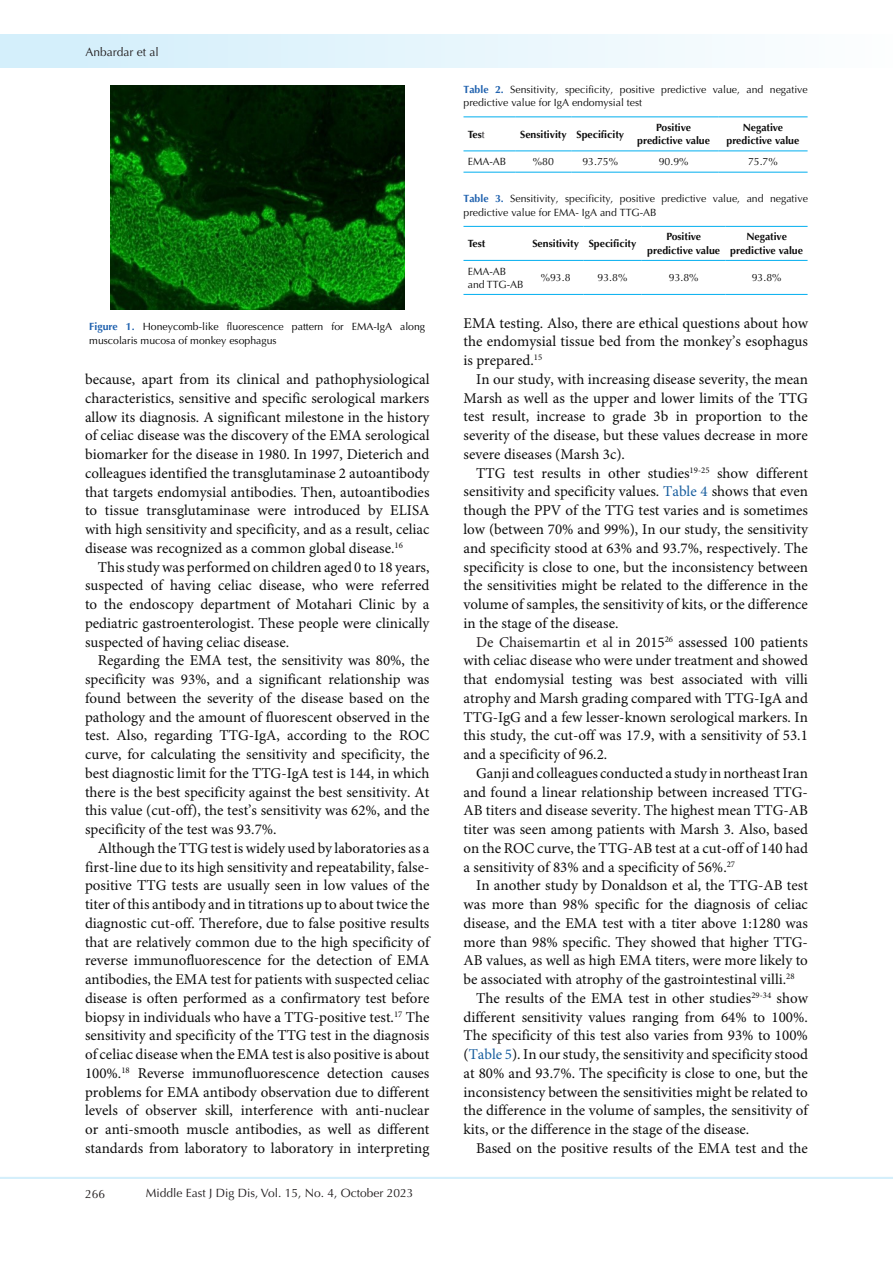
<style>
.page{position:relative;width:893px;height:1263px;background:#fff}
.page>*{position:absolute;margin:0;border:0;box-sizing:border-box;transform-origin:0 0}
.t1{font:15px/18.8px "Minion Pro";color:#0d0d0d;text-align:justify}
.t2{font:12px "Optima LT Std";color:#231f20}
.t3{font:10.5px/13.5px "Optima LT Std";color:#0d0d0d}
.t4{font:700 10.5px/13.5px "Optima LT Std";color:#0d0d0d;text-align:center}
.t5{font:10.5px/13.5px "Optima LT Std";color:#000}
.s1{font-weight:700;color:#1f61ae}
.s2{font-weight:400;color:#231f20}
.s3{color:#175d9e}
.s4{color:#231f20}
</style>
<div class="page">
<hr style="left:0;top:1177px;width:893px;height:2px;background:#d4effc">
<div style="left:0;top:35px;width:893px;height:33px;background:linear-gradient(to right,#d1eefa,#fdfefe)"></div>
<hr style="left:463px;top:116px;width:52px;height:1px;background:#00aeef">
<hr style="left:515px;top:116px;width:57px;height:1px;background:#00aeef">
<hr style="left:572px;top:116px;width:57px;height:1px;background:#00aeef">
<hr style="left:629px;top:116px;width:89px;height:1px;background:#00aeef">
<hr style="left:718px;top:116px;width:90px;height:1px;background:#00aeef">
<hr style="left:463px;top:172px;width:52px;height:1px;background:#00aeef">
<hr style="left:515px;top:172px;width:57px;height:1px;background:#00aeef">
<hr style="left:572px;top:172px;width:57px;height:1px;background:#00aeef">
<hr style="left:629px;top:172px;width:89px;height:1px;background:#00aeef">
<hr style="left:718px;top:172px;width:90px;height:1px;background:#00aeef">
<hr style="left:463px;top:151px;width:52px;height:1px;background:#00aeef">
<hr style="left:515px;top:151px;width:57px;height:1px;background:#00aeef">
<hr style="left:572px;top:151px;width:57px;height:1px;background:#00aeef">
<hr style="left:629px;top:151px;width:89px;height:1px;background:#00aeef">
<hr style="left:718px;top:151px;width:90px;height:1px;background:#00aeef">
<hr style="left:463px;top:226px;width:65px;height:1px;background:#00aeef">
<hr style="left:528px;top:226px;width:55px;height:1px;background:#00aeef">
<hr style="left:583px;top:226px;width:59px;height:1px;background:#00aeef">
<hr style="left:642px;top:226px;width:84px;height:1px;background:#00aeef">
<hr style="left:726px;top:226px;width:82px;height:1px;background:#00aeef">
<hr style="left:463px;top:294px;width:65px;height:1px;background:#00aeef">
<hr style="left:528px;top:294px;width:55px;height:1px;background:#00aeef">
<hr style="left:583px;top:294px;width:59px;height:1px;background:#00aeef">
<hr style="left:642px;top:294px;width:84px;height:1px;background:#00aeef">
<hr style="left:726px;top:294px;width:82px;height:1px;background:#00aeef">
<hr style="left:463px;top:260px;width:65px;height:1px;background:#00aeef">
<hr style="left:528px;top:260px;width:55px;height:1px;background:#00aeef">
<hr style="left:583px;top:260px;width:59px;height:1px;background:#00aeef">
<hr style="left:642px;top:260px;width:84px;height:1px;background:#00aeef">
<hr style="left:726px;top:260px;width:82px;height:1px;background:#00aeef">
<img style="left:110px;top:85px;width:294px;height:225px">
<p class="t2" style="left:85px;top:45px;width:75px">Anbardar et al</p>
<p class="t5" style="left:89px;top:320px;width:337px"><span class="s1">Figure 1.</span> Honeycomb-like fluorescence pattern for EMA-IgA along muscolaris mucosa of monkey esophagus</p>
<p class="t1" style="left:85px;top:370px;width:346px">because, apart from its clinical and pathophysiological characteristics, sensitive and specific serological markers allow its diagnosis. A significant milestone in the history of celiac disease was the discovery of the EMA serological biomarker for the disease in 1980. In 1997, Dieterich and colleagues identified the transglutaminase 2 autoantibody that targets endomysial antibodies. Then, autoantibodies to tissue transglutaminase were introduced by ELISA with high sensitivity and specificity, and as a result, celiac disease was recognized as a common global disease.<sup>16</sup></p>
<p class="t1" style="left:85px;top:558px;width:346px;text-indent:13px">This study was performed on children aged 0 to 18 years, suspected of having celiac disease, who were referred to the endoscopy department of Motahari Clinic by a pediatric gastroenterologist. These people were clinically suspected of having celiac disease.</p>
<p class="t1" style="left:85px;top:652px;width:346px;text-indent:13px">Regarding the EMA test, the sensitivity was 80%, the specificity was 93%, and a significant relationship was found between the severity of the disease based on the pathology and the amount of fluorescent observed in the test. Also, regarding TTG-IgA, according to the ROC curve, for calculating the sensitivity and specificity, the best diagnostic limit for the TTG-IgA test is 144, in which there is the best specificity against the best sensitivity. At this value (cut-off), the test’s sensitivity was 62%, and the specificity of the test was 93.7%.</p>
<p class="t1" style="left:85px;top:839px;width:346px;text-indent:13px">Although the TTG test is widely used by laboratories as a first-line due to its high sensitivity and repeatability, false&shy;positive TTG tests are usually seen in low values of the titer of this antibody and in titrations up to about twice the diagnostic cut-off. Therefore, due to false positive results that are relatively common due to the high specificity of reverse immunofluorescence for the detection of EMA antibodies, the EMA test for patients with suspected celiac disease is often performed as a confirmatory test before biopsy in individuals who have a TTG-positive test.<sup>17</sup> The sensitivity and specificity of the TTG test in the diagnosis of celiac disease when the EMA test is also positive is about 100%.<sup>18</sup> Reverse immunofluorescence detection causes problems for EMA antibody observation due to different levels of observer skill, interference with anti-nuclear or anti-smooth muscle antibodies, as well as different standards from laboratory to laboratory in interpreting</p>
<p class="t2" style="left:85px;top:1187px;width:22px">266</p>
<p class="t2" style="left:146px;top:1186px;width:269px">Middle East J Dig Dis, Vol. 15, No. 4, October 2023</p>
<p class="t3" style="left:463px;top:83px;width:346px"><span class="s1">Table 2.</span> Sensitivity, specificity, positive predictive value, and negative predictive value for IgA endomysial test</p>
<p class="t4" style="left:468px;top:128px;width:19px">Tes<span class="s2">t</span></p>
<p class="t4" style="left:520px;top:128px;width:48px">Sensitivity</p>
<p class="t4" style="left:576px;top:128px;width:49px">Specificity</p>
<p class="t4" style="left:637px;top:121px;width:74px">Positive predictive value</p>
<p class="t4" style="left:726px;top:121px;width:74px">Negative predictive value</p>
<p class="t3" style="left:468px;top:155px;width:40px">EMA-AB</p>
<p class="t3" style="left:533px;top:155px;width:23px">%80</p>
<p class="t3" style="left:582px;top:155px;width:37px">93.75%</p>
<p class="t3" style="left:659px;top:155px;width:31px">90.9%</p>
<p class="t3" style="left:748px;top:155px;width:31px">75.7%</p>
<p class="t3" style="left:463px;top:192px;width:346px"><span class="s1">Table 3.</span> Sensitivity, specificity, positive predictive value, and negative predictive value for EMA- IgA and TTG-AB</p>
<p class="t4" style="left:468px;top:237px;width:19px">Test</p>
<p class="t4" style="left:532px;top:237px;width:48px">Sensitivity</p>
<p class="t4" style="left:589px;top:237px;width:49px">Specificity</p>
<p class="t4" style="left:647px;top:230px;width:74px">Positive predictive value</p>
<p class="t4" style="left:730px;top:230px;width:74px">Negative predictive value</p>
<p class="t3" style="left:468px;top:264px;width:57px">EMA-AB and TTG-AB</p>
<p class="t3" style="left:541px;top:271px;width:31px">%93.8</p>
<p class="t3" style="left:598px;top:271px;width:31px">93.8%</p>
<p class="t3" style="left:669px;top:271px;width:31px">93.8%</p>
<p class="t3" style="left:752px;top:271px;width:31px">93.8%</p>
<p class="t1" style="left:463px;top:314px;width:346px">EMA testing. Also, there are ethical questions about how the endomysial tissue bed from the monkey’s esophagus is prepared.<sup>15</sup></p>
<p class="t1" style="left:463px;top:370px;width:346px;text-indent:13px">In our study, with increasing disease severity, the mean Marsh as well as the upper and lower limits of the TTG test result, increase to grade 3b in proportion to the severity of the disease, but these values decrease in more severe diseases (Marsh 3c).</p>
<p class="t1" style="left:463px;top:464px;width:346px;text-indent:13px">TTG test results in other studies<sup>19-25</sup> show different sensitivity and specificity values. <span class="s3">Table 4</span> shows that even though the PPV of the TTG test varies and is sometimes low (between 70% and 99%), In our study, the sensitivity and specificity stood at 63% and 93.7%, respectively. The specificity is close to one, but the inconsistency between the sensitivities might be related to the difference in the volume of samples, the sensitivity of kits, or the difference in the stage of the disease.</p>
<p class="t1" style="left:463px;top:633px;width:346px;text-indent:13px"><span class="s4">De Chaisemartin et al</span> in 2015<sup>26</sup> assessed 100 patients with celiac disease who were under treatment and showed that endomysial testing was best associated with villi atrophy and Marsh grading compared with TTG-IgA and TTG-IgG and a few lesser-known serological markers. In this study, the cut-off was 17.9, with a sensitivity of 53.1 and a specificity of 96.2.</p>
<p class="t1" style="left:463px;top:764px;width:346px;text-indent:13px">Ganji and colleagues conducted a study in northeast Iran and found a linear relationship between increased TTG-AB titers and disease severity. The highest mean TTG-AB titer was seen among patients with Marsh 3. Also, based on the ROC curve, the TTG-AB test at a cut-off of 140 had a sensitivity of 83% and a specificity of 56%.<sup>27</sup></p>
<p class="t1" style="left:463px;top:877px;width:346px;text-indent:13px">In another study by Donaldson et al, the TTG-AB test was more than 98% specific for the diagnosis of celiac disease, and the EMA test with a titer above 1:1280 was more than 98% specific. They showed that higher TTG-AB values, as well as high EMA titers, were more likely to be associated with atrophy of the gastrointestinal villi.<sup>28</sup></p>
<p class="t1" style="left:463px;top:989px;width:346px;text-indent:13px">The results of the EMA test in other studies<sup>29-34</sup> show different sensitivity values ranging from 64% to 100%.<br>The specificity of this test also varies from 93% to 100% (<span class="s3">Table 5</span>). In our study, the sensitivity and specificity stood at 80% and 93.7%. The specificity is close to one, but the inconsistency between the sensitivities might be related to the difference in the volume of samples, the sensitivity of kits, or the difference in the stage of the disease.</p>
<p class="t1" style="left:476px;top:1139px;width:333px">Based on the positive results of the EMA test and the</p>
</div>
